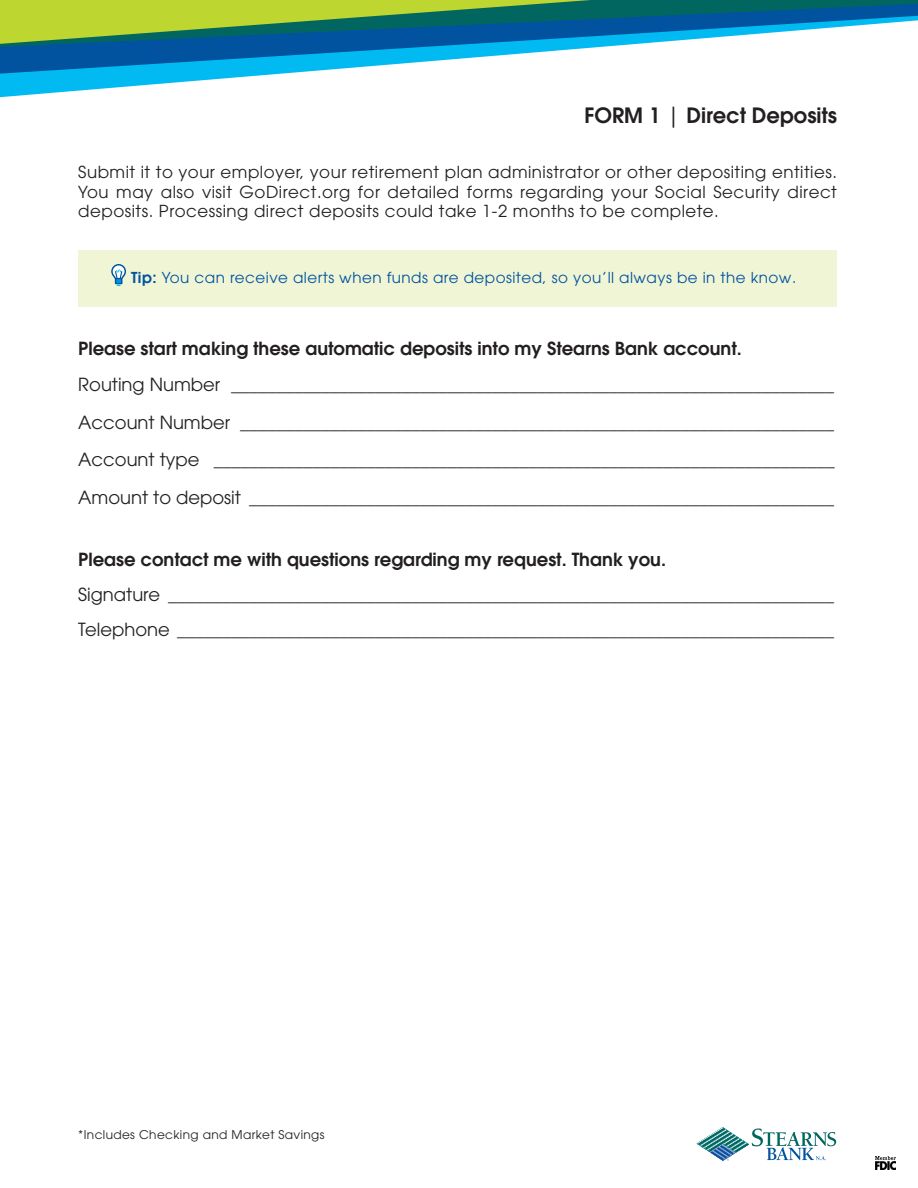
<style>
.page{position:relative;width:918px;height:1188px;background:#fff}
.page>*{position:absolute;margin:0;border:0;box-sizing:border-box;transform-origin:0 0}
.t1{font:600 21px "Avant Garde";color:#231f20}
.t2{font:18px/37.3px "Avant Garde";color:#231f20}
.t3{font:16.5px/19.8px "Avant Garde";letter-spacing:.03em;color:#231f20;text-align:justify}
.t4{font:15px "Avant Garde";letter-spacing:.03em;color:#0153a0}
.t5{font:12px "Avant Garde";letter-spacing:.03em;color:#231f20}
.s1{font-weight:400}
.s2{font-weight:600}
</style>
<div class="page">
<svg style="left:0;top:0;width:918px;height:4px;background:#74aa42"></svg>
<svg style="left:0;top:74px;width:276px;height:23px"></svg>
<svg style="left:0;top:4px;width:918px;height:70px"></svg>
<svg style="left:697px;top:1127px;width:139px;height:34px"></svg>
<div style="left:78px;top:251px;width:759px;height:56px;background:#f0f5d5"></div>
<svg style="left:111px;top:264px;width:15px;height:22px"></svg>
<img style="left:875px;top:1157px;width:21px;height:13px">
<p class="t1" style="left:584px;top:101px;width:254px">FORM 1 <span class="s1">|</span> Direct Deposits</p>
<p class="t3" style="left:78px;top:162px;width:760px">Submit it to your employer, your retirement plan administrator or other depositing entities.<br>You may also visit GoDirect.org for detailed forms regarding your Social Security direct deposits. Processing direct deposits could take 1-2 months to be complete.</p>
<p class="t4" style="left:131px;top:269px;width:667px"><span class="s2">Tip:</span> You can receive alerts when funds are deposited, so you’ll always be in the know.</p>
<p class="t2" style="left:78px;top:329px;width:758px"><span class="s2">Please start making these automatic deposits into my Stearns Bank account.<br></span>Routing Number ___________________________________________________________________ Account Number __________________________________________________________________ Account type _____________________________________________________________________ Amount to deposit _________________________________________________________________</p>
<p class="t2" style="left:78px;top:542px;width:757px;line-height:35.1px"><span class="s2">Please contact me with questions regarding my request. Thank you.<br></span>Signature __________________________________________________________________________<br>Telephone _________________________________________________________________________</p>
<p class="t5" style="left:78px;top:1127px;width:248px">*Includes Checking and Market Savings</p>
</div>
